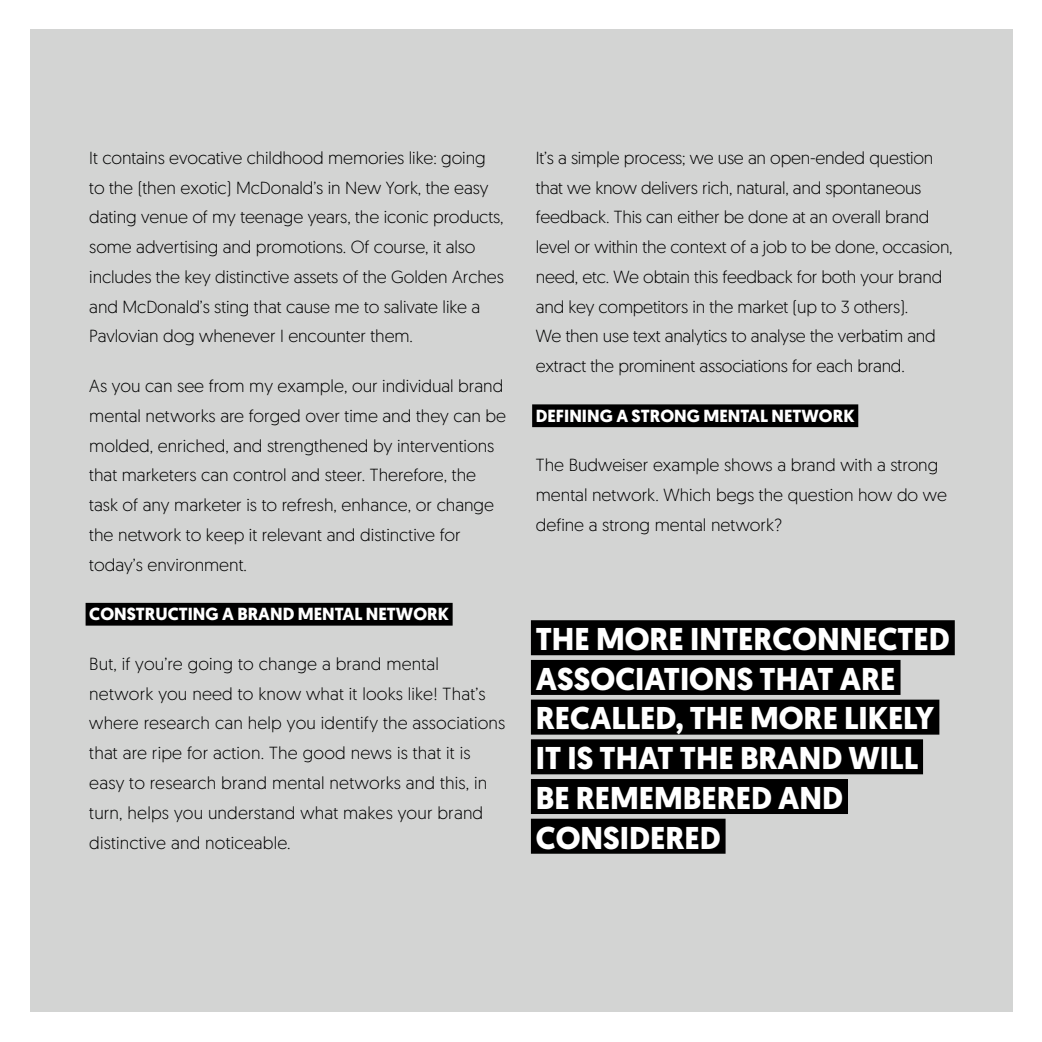
<style>
.page{position:relative;width:1042px;height:1042px;background:#fff}
.page>*{position:absolute;margin:0;border:0;box-sizing:border-box;transform-origin:0 0}
.t1{font:700 31.5px/39.7px "Geomanist";color:#fff}
.t2{font:300 17.5px/29.8px "Geomanist";letter-spacing:-.005em;color:#000}
.t3{font:700 17.5px "Geomanist";color:#fff}
</style>
<div class="page">
<div style="left:30px;top:30px;width:982px;height:982px;background:#d3d4d3"></div>
<div style="left:531px;top:620px;width:424px;height:35px;background:#000"></div>
<div style="left:531px;top:660px;width:369px;height:35px;background:#000"></div>
<div style="left:531px;top:699px;width:408px;height:35px;background:#000"></div>
<div style="left:531px;top:739px;width:392px;height:35px;background:#000"></div>
<div style="left:531px;top:779px;width:317px;height:35px;background:#000"></div>
<div style="left:531px;top:819px;width:194px;height:35px;background:#000"></div>
<div style="left:86px;top:603px;width:367px;height:22px;background:#000"></div>
<div style="left:532px;top:404px;width:326px;height:23px;background:#000"></div>
<p class="t2" style="left:89px;top:142px;width:416px">It contains evocative childhood memories like: going to the (then exotic) McDonald’s in New York, the easy dating venue of my teenage years, the iconic products, some advertising and promotions. Of course, it also includes the key distinctive assets of the Golden Arches and McDonald’s sting that cause me to salivate like a Pavlovian dog whenever I encounter them.</p>
<p class="t2" style="left:89px;top:370px;width:418px">As you can see from my example, our individual brand mental networks are forged over time and they can be molded, enriched, and strengthened by interventions that marketers can control and steer. Therefore, the task of any marketer is to refresh, enhance, or change the network to keep it relevant and distinctive for today’s environment.</p>
<p class="t3" style="left:89px;top:602px;width:361px">CONSTRUCTING A BRAND MENTAL NETWORK</p>
<p class="t2" style="left:89px;top:648px;width:417px">But, if you’re going to change a brand mental network you need to know what it looks like! That’s where research can help you identify the associations that are ripe for action. The good news is that it is easy to research brand mental networks and this, in turn, helps you understand what makes your brand distinctive and noticeable.</p>
<p class="t2" style="left:536px;top:142px;width:418px">It’s a simple process; we use an open-ended question that we know delivers rich, natural, and spontaneous feedback. This can either be done at an overall brand level or within the context of a job to be done, occasion, need, etc. We obtain this feedback for both your brand and key competitors in the market (up to 3 others).<br>We then use text analytics to analyse the verbatim and extract the prominent associations for each brand.</p>
<p class="t3" style="left:536px;top:404px;width:320px">DEFINING A STRONG MENTAL NETWORK</p>
<p class="t2" style="left:536px;top:450px;width:413px">The Budweiser example shows a brand with a strong mental network. Which begs the question how do we define a strong mental network?</p>
<h1 class="t1" style="left:536px;top:619px;width:415px">THE MORE INTERCONNECTED<br>ASSOCIATIONS THAT ARE<br>RECALLED, THE MORE LIKELY<br>IT IS THAT THE BRAND WILL<br>BE REMEMBERED AND<br>CONSIDERED</h1>
</div>
